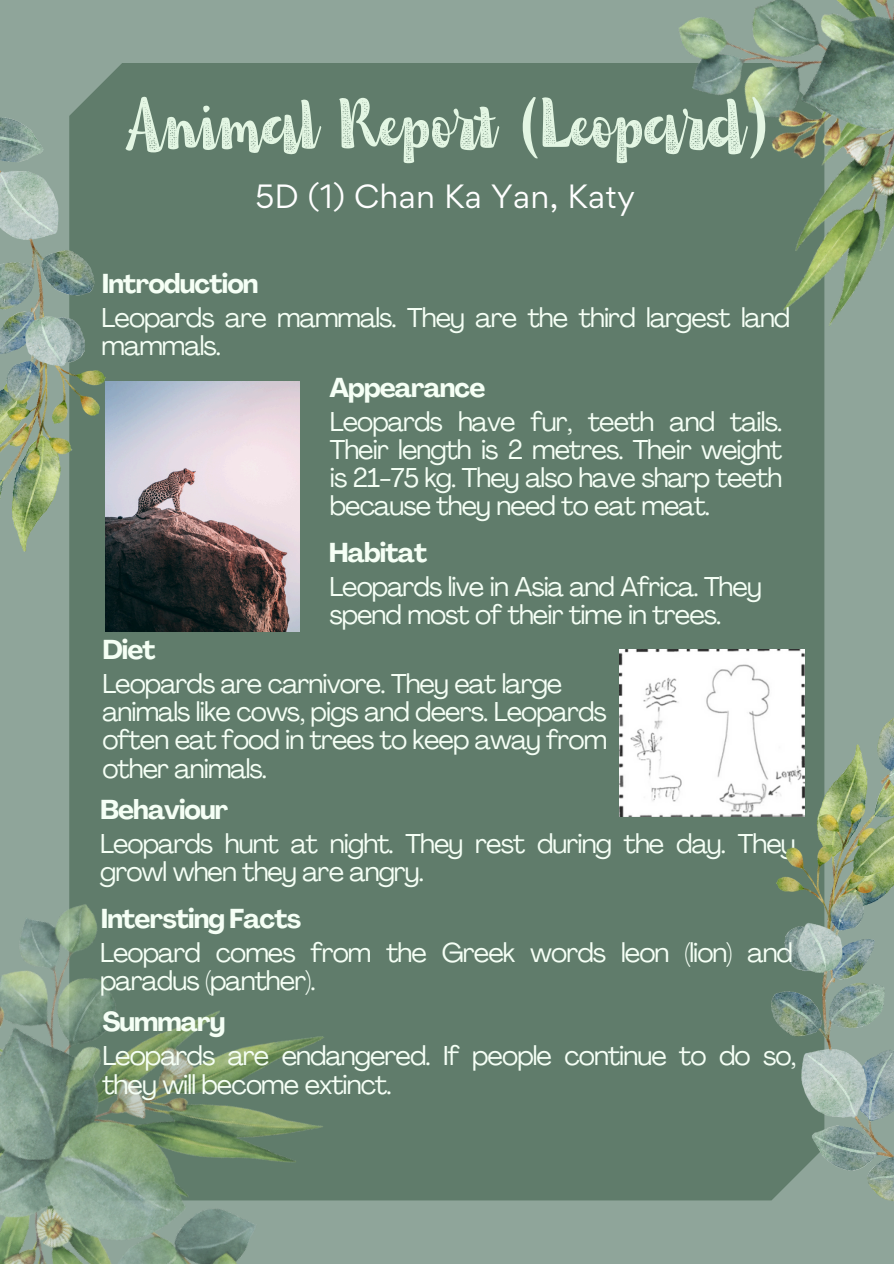
<style>
.page{position:relative;width:894px;height:1264px;background:#fff}
.page>*{position:absolute;margin:0;border:0;box-sizing:border-box;transform-origin:0 0}
.t1{font:66px "Nefelibata Brush Canvas";color:#e3f6e3}
.t2{font:30px "Gordita";letter-spacing:.01em;color:#fff}
.t3{font:26.85px/28.2px "Agrandir";letter-spacing:-.035em;color:#f5fff5}
.t4{font:700 26.85px "Agrandir";letter-spacing:-.035em;color:#f5fff5}
</style>
<div class="page">
<div style="left:0;top:0;width:893px;height:1263px;background:#8fa59a"></div>
<div style="left:69px;top:63px;width:755px;height:1137px;background:#607c6b"></div>
<img style="left:559px;top:0;width:334px;height:417px">
<img style="left:0;top:785px;width:404px;height:478px">
<img style="left:0;top:63px;width:106px;height:628px">
<img style="left:771px;top:605px;width:122px;height:596px">
<img style="left:106px;top:381px;width:193px;height:250px">
<img style="left:619px;top:649px;width:185px;height:167px">
<h3 class="t1" style="left:124px;top:84px;width:646px">Animal Report (Leopard)</h3>
<p class="t2" style="left:255px;top:176px;width:381px">5D (1) Chan Ka Yan, Katy</p>
<h3 class="t4" style="left:102px;top:273px;width:158px">Introduction</h3>
<p class="t3" style="left:102px;top:306px;width:690px">Leopards are mammals. They are the third largest land mammals.</p>
<p class="t4" style="left:329px;top:377px;width:158px">Appearance</p>
<p class="t3" style="left:330px;top:410px;width:454px;text-align:justify">Leopards have fur, teeth and tails.<br>Their length is 2 metres. Their weight is 21-75 kg. They also have sharp teeth because they need to eat meat.</p>
<p class="t4" style="left:329px;top:542px;width:100px">Habitat</p>
<p class="t4" style="left:102px;top:639px;width:55px">Diet</p>
<p class="t3" style="left:329px;top:575px;width:434px">Leopards live in Asia and Africa. They spend most of their time in trees.</p>
<h3 class="t3" style="left:102px;top:672px;width:506px">Leopards are carnivore. They eat large animals like cows, pigs and deers. Leopards often eat food in trees to keep away from other animals.</h3>
<h1 class="t4" style="left:100px;top:799px;width:130px">Behaviour</h1>
<p class="t3" style="left:100px;top:832px;width:697px">Leopards hunt at night. They rest during the day. They growl when they are angry.</p>
<h2 class="t4" style="left:101px;top:907px;width:202px">Intersting Facts</h2>
<p class="t3" style="left:100px;top:940px;width:694px">Leopard comes from the Greek words leon (lion) and paradus (panther).</p>
<p class="t4" style="left:102px;top:1011px;width:124px">Summary</p>
<h3 class="t3" style="left:102px;top:1044px;width:695px">Leopards are endangered. If people continue to do so, they will become extinct.</h3>
</div>
